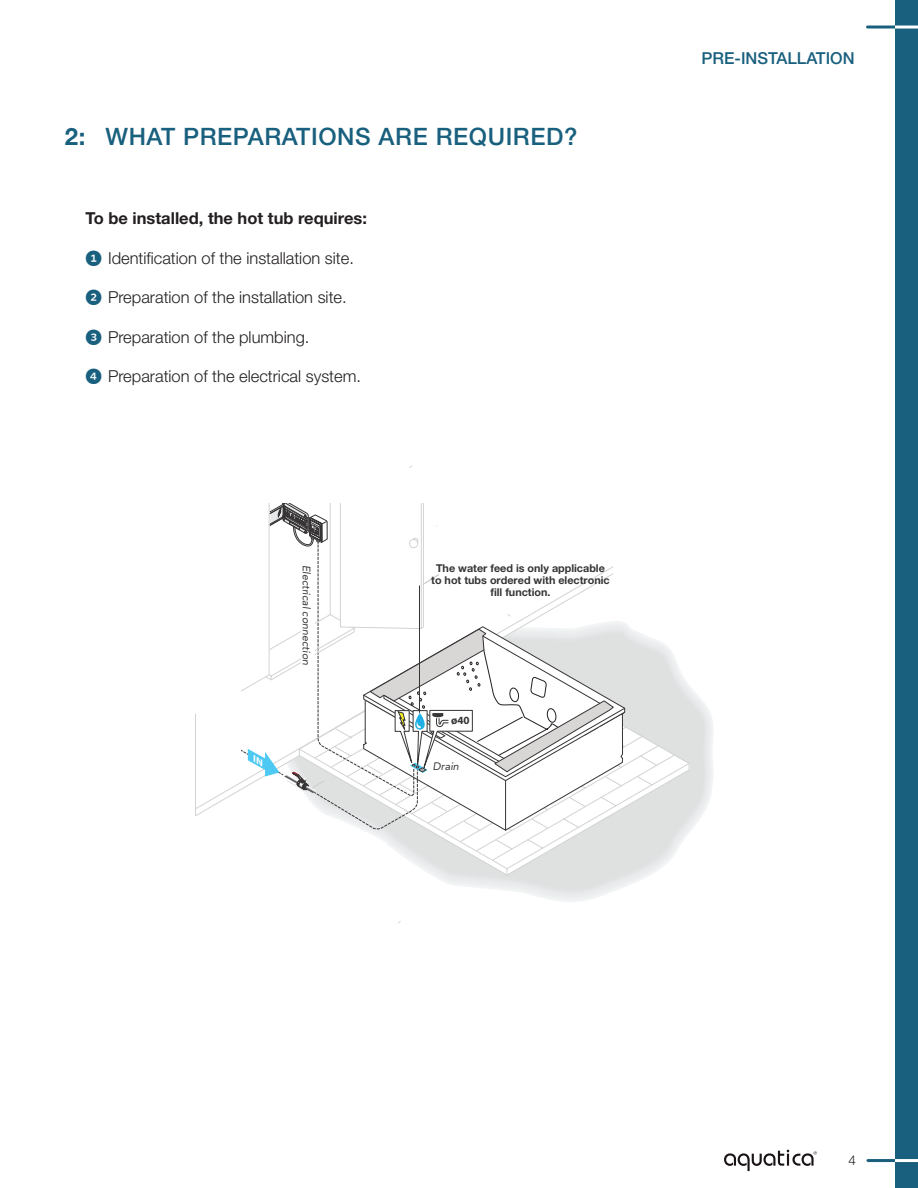
<style>
.page{position:relative;width:918px;height:1188px;background:#fff}
.page>*{position:absolute;margin:0;border:0;box-sizing:border-box;transform-origin:0 0}
.t1{font:500 24px "Helvetica Neue LT Std";letter-spacing:.025em;color:#19607e}
.t2{font:300 16.5px "Helvetica Neue LT Std";color:#231f20}
.t3{font:700 16.5px "Helvetica Neue LT Std";color:#231f20}
.t4{font:500 16.5px "Helvetica Neue LT Std";color:#19607e}
.t5{font:300 13.5px "Helvetica Neue LT Std";color:#231f20}
.t6{font:700 10.95px "Myriad Pro";color:#363434}
.t7{font:700 10.8px/12.1px "Helvetica Neue LT Std";color:#363434;text-align:center}
.t8{font:italic 10.8px "Avenir";color:#363434}
.s1{font-weight:700}
.s2{font-family:"Whitney Index Black Round Bd";font-weight:400;color:#19607e}
</style>
<div class="page">
<svg style="left:434px;top:631px;width:269px;height:258px"></svg>
<svg style="left:366px;top:653px;width:324px;height:222px"></svg>
<svg style="left:724px;top:1150px;width:93px;height:21px"></svg>
<hr style="left:868px;top:1159px;width:50px;height:3px;background:#19607e">
<hr style="left:868px;top:26px;width:50px;height:3px;background:#19607e">
<div style="left:896px;top:0;width:22px;height:1188px;background:#19607e"></div>
<hr style="left:896px;top:26px;width:22px;height:3px;background:#fff">
<hr style="left:896px;top:1159px;width:22px;height:3px;background:#fff">
<svg style="left:241px;top:465px;width:384px;height:366px"></svg>
<h1 class="t1" style="left:65px;top:122px;width:514px"><span class="s1">2:</span> WHAT PREPARATIONS ARE REQUIRED?</h1>
<p class="t3" style="left:86px;top:208px;width:283px">To be installed, the hot tub requires:</p>
<p class="t2" style="left:86px;top:248px;width:270px"><span class="s2">1</span> Identification of the installation site.</p>
<p class="t2" style="left:86px;top:287px;width:263px"><span class="s2">2</span> Preparation of the installation site.</p>
<p class="t2" style="left:86px;top:327px;width:225px"><span class="s2">3</span> Preparation of the plumbing.</p>
<p class="t2" style="left:86px;top:366px;width:277px"><span class="s2">4</span> Preparation of the electrical system.</p>
<p class="t8" style="left:313px;top:565px;width:102px;rotate:90deg">Electrical connection</p>
<p class="t7" style="left:431px;top:561px;width:180px">The water feed is only applicable to hot tubs ordered with electronic fill function.</p>
<p class="t6" style="left:451px;top:713px;width:20px">ø40</p>
<p class="t8" style="left:433px;top:760px;width:28px">Drain</p>
<p class="t4" style="left:702px;top:49px;width:155px">PRE-INSTALLATION</p>
<p class="t5" style="left:848px;top:1152px;width:9px">4</p>
</div>
